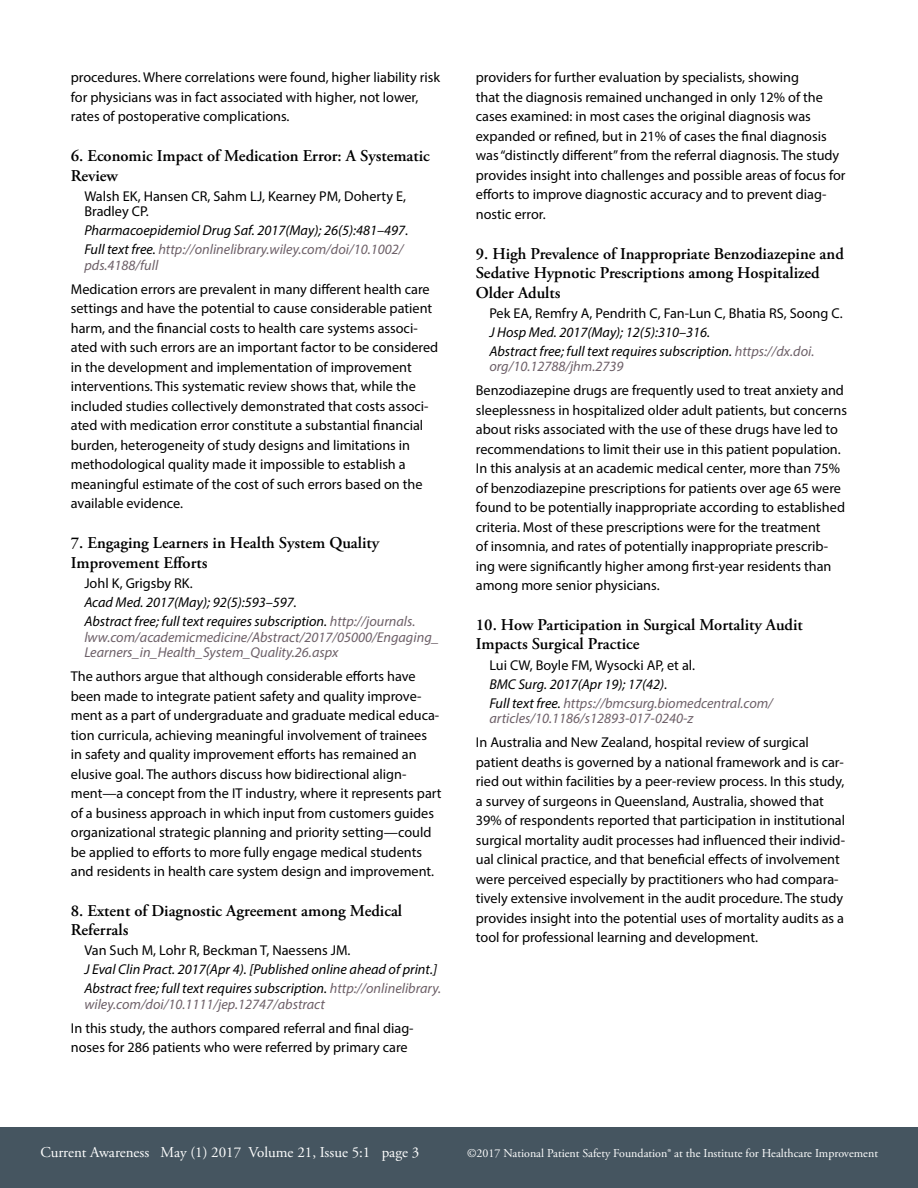
<style>
.page{position:relative;width:918px;height:1188px;background:#fff}
.page>*{position:absolute;margin:0;border:0;box-sizing:border-box;transform-origin:0 0}
.t1{font:600 16.5px/19.5px "Adobe Garamond Pro";color:#000}
.t2{font:15px "Adobe Garamond Pro";color:#fff}
.t3{font:14.25px/19.5px "Myriad Pro";color:#000}
.t4{font:italic 14.25px/19px "Myriad Pro";color:#000}
.t5{font:italic 14.25px/15.8px "Myriad Pro";color:#6d6068}
.t6{font:12px "Adobe Garamond Pro";color:#fff}
.s1{color:#6d6068}
</style>
<div class="page">
<div style="left:0;top:1127px;width:918px;height:61px;background:#455560"></div>
<p class="t3" style="left:71px;top:68px;width:371px">procedures. Where correlations were found, higher liability risk for physicians was in fact associated with higher, not lower, rates of postoperative complications.</p>
<p class="t1" style="left:71px;top:146px;width:361px">6. Economic Impact of Medication Error: A Systematic<br>Review</p>
<p class="t3" style="left:84px;top:188px;width:323px;line-height:15.8px">Walsh EK, Hansen CR, Sahm LJ, Kearney PM, Doherty E,<br>Bradley CP.</p>
<p class="t4" style="left:84px;top:221px;width:325px">Pharmacoepidemiol Drug Saf. 2017(May); 26(5):481–497.<br>Full text free. <span class="s1">http://onlinelibrary.wiley.com/doi/10.1002/</span></p>
<p class="t5" style="left:84px;top:257px;width:75px">pds.4188/full</p>
<p class="t3" style="left:71px;top:279px;width:369px">Medication errors are prevalent in many different health care settings and have the potential to cause considerable patient harm, and the financial costs to health care systems associ&shy;ated with such errors are an important factor to be considered in the development and implementation of improvement interventions. This systematic review shows that, while the included studies collectively demonstrated that costs associ&shy;ated with medication error constitute a substantial financial burden, heterogeneity of study designs and limitations in methodological quality made it impossible to establish a meaningful estimate of the cost of such errors based on the available evidence.</p>
<p class="t1" style="left:71px;top:533px;width:310px">7. Engaging Learners in Health System Quality<br>Improvement Efforts</p>
<p class="t3" style="left:84px;top:573px;width:110px">Johl K, Grigsby RK.</p>
<p class="t4" style="left:84px;top:592px;width:332px">Acad Med. 2017(May); 92(5):593–597.<br>Abstract free; full text requires subscription. <span class="s1">http://journals.</span></p>
<p class="t5" style="left:84px;top:629px;width:356px">lww.com/academicmedicine/Abstract/2017/05000/Engaging_<br>Learners_in_Health_System_Quality.26.aspx</p>
<p class="t3" style="left:71px;top:666px;width:372px">The authors argue that although considerable efforts have been made to integrate patient safety and quality improve&shy;ment as a part of undergraduate and graduate medical educa&shy;tion curricula, achieving meaningful involvement of trainees in safety and quality improvement efforts has remained an elusive goal. The authors discuss how bidirectional align&shy;ment—a concept from the IT industry, where it represents part of a business approach in which input from customers guides organizational strategic planning and priority setting—could be applied to efforts to more fully engage medical students and residents in health care system design and improvement.</p>
<p class="t1" style="left:71px;top:901px;width:333px">8. Extent of Diagnostic Agreement among Medical<br>Referrals</p>
<p class="t3" style="left:84px;top:941px;width:268px">Van Such M, Lohr R, Beckman T, Naessens JM.</p>
<p class="t4" style="left:84px;top:960px;width:358px">J Eval Clin Pract. 2017(Apr 4). [Published online ahead of print.]<br>Abstract free; full text requires subscription. <span class="s1">http://onlinelibrary.</span></p>
<p class="t5" style="left:84px;top:996px;width:242px">wiley.com/doi/10.1111/jep.12747/abstract</p>
<p class="t3" style="left:71px;top:1018px;width:344px">In this study, the authors compared referral and final diag&shy;noses for 286 patients who were referred by primary care</p>
<p class="t3" style="left:476px;top:68px;width:371px">providers for further evaluation by specialists, showing<br>that the diagnosis remained unchanged in only 12% of the cases examined: in most cases the original diagnosis was expanded or refined, but in 21% of cases the final diagnosis was “distinctly different” from the referral diagnosis. The study provides insight into challenges and possible areas of focus for efforts to improve diagnostic accuracy and to prevent diag&shy;nostic error.</p>
<p class="t1" style="left:476px;top:244px;width:369px">9. High Prevalence of Inappropriate Benzodiazepine and<br>Sedative Hypnotic Prescriptions among Hospitalized<br>Older Adults</p>
<p class="t3" style="left:489px;top:303px;width:355px">Pek EA, Remfry A, Pendrith C, Fan-Lun C, Bhatia RS, Soong C.</p>
<p class="t4" style="left:489px;top:322px;width:327px">J Hosp Med. 2017(May); 12(5):310–316.<br>Abstract free; full text requires subscription. <span class="s1">https://dx.doi.</span></p>
<p class="t5" style="left:489px;top:359px;width:136px">org/10.12788/jhm.2739</p>
<p class="t3" style="left:476px;top:380px;width:373px">Benzodiazepine drugs are frequently used to treat anxiety and sleeplessness in hospitalized older adult patients, but concerns about risks associated with the use of these drugs have led to recommendations to limit their use in this patient population.<br>In this analysis at an academic medical center, more than 75% of benzodiazepine prescriptions for patients over age 65 were found to be potentially inappropriate according to established criteria. Most of these prescriptions were for the treatment<br>of insomnia, and rates of potentially inappropriate prescrib&shy;ing were significantly higher among first-year residents than among more senior physicians.</p>
<p class="t1" style="left:476px;top:615px;width:328px">10. How Participation in Surgical Mortality Audit<br>Impacts Surgical Practice</p>
<p class="t3" style="left:489px;top:655px;width:207px">Lui CW, Boyle FM, Wysocki AP, et al.</p>
<p class="t4" style="left:489px;top:674px;width:285px">BMC Surg. 2017(Apr 19); 17(42).<br>Full text free. <span class="s1">https://bmcsurg.biomedcentral.com/</span></p>
<p class="t5" style="left:489px;top:710px;width:205px">articles/10.1186/s12893-017-0240-z</p>
<p class="t3" style="left:476px;top:732px;width:371px">In Australia and New Zealand, hospital review of surgical patient deaths is governed by a national framework and is car&shy;ried out within facilities by a peer-review process. In this study, a survey of surgeons in Queensland, Australia, showed that 39% of respondents reported that participation in institutional surgical mortality audit processes had influenced their individ&shy;ual clinical practice, and that beneficial effects of involvement were perceived especially by practitioners who had compara&shy;tively extensive involvement in the audit procedure. The study provides insight into the potential uses of mortality audits as a tool for professional learning and development.</p>
<p class="t2" style="left:40px;top:1144px;width:380px">Current Awareness May (1) 2017 Volume 21, Issue 5:1 page 3</p>
<p class="t6" style="left:467px;top:1146px;width:412px">©2017 National Patient Safety Foundation® at the Institute for Healthcare Improvement</p>
</div>
